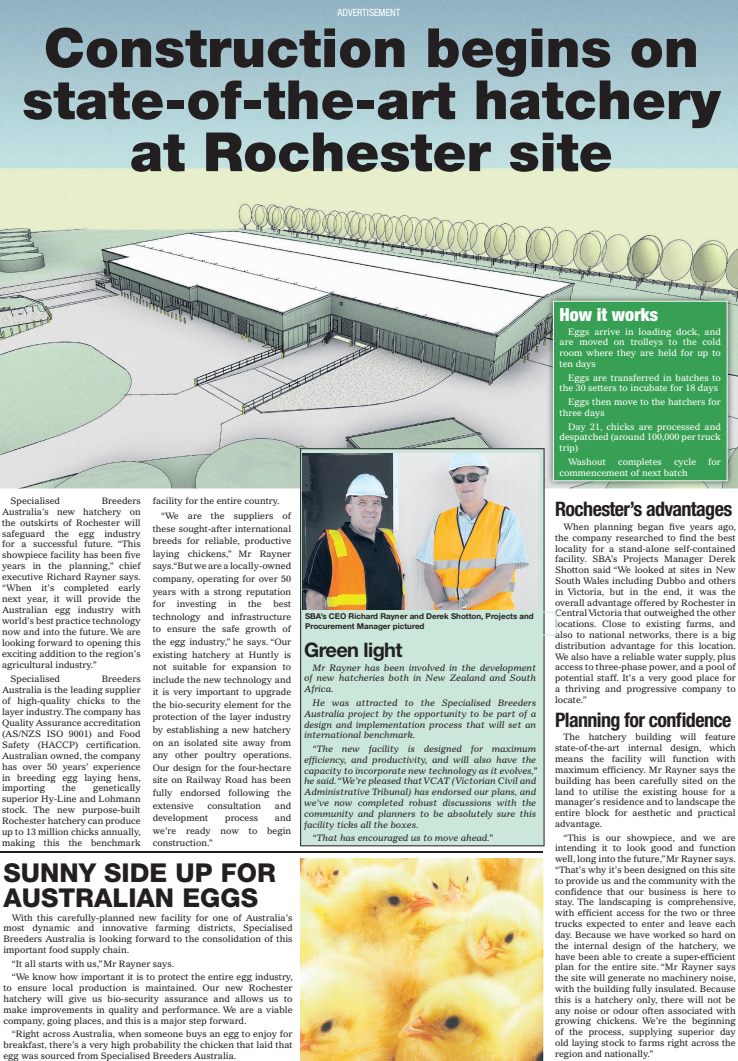
<style>
.page{position:relative;width:738px;height:1061px;background:#fff}
.page>*{position:absolute;margin:0;border:0;box-sizing:border-box;transform-origin:0 0}
.t1{font:900 54px/52px "Helvetica Neue";color:#231f20;text-align:center}
.t2{font:800 26px/25px "Helvetica Neue";color:#231f20}
.t3{font:700 condensed 20px "Helvetica Neue";letter-spacing:-.03em;color:#231f20}
.t4{font:700 20px "Helvetica Neue";letter-spacing:-.03em;color:#231f20}
.t5{font:900 condensed 18px "Helvetica Neue";color:#fff}
.t6{font:condensed 10px "Helvetica Neue";color:#fff}
.t7{font:9px/10.8px "Gazette LH";color:#231f20;text-align:justify}
.t8{font:italic 9px/10.8px "Gazette LH";color:#231f20;text-align:justify}
.t9{font:9px/10.8px "Gazette LH";color:#fff;text-align:justify}
.t10{font:700 8px/9.6px "Helvetica Neue";color:#231f20}
</style>
<div class="page">
<img style="left:0;top:0;width:737px;height:488px">
<div style="left:300px;top:448px;width:244px;height:398px;background:#cbe7d9"></div>
<img style="left:546px;top:294px;width:187px;height:193px">
<div style="left:552px;top:300px;width:175px;height:181px;background:#38a054"></div>
<div style="left:304px;top:611px;width:252px;height:24px;background:#cbe7d9"></div>
<img style="left:300px;top:858px;width:243px;height:202px">
<hr style="left:0;top:851px;width:541px;height:1px;background:#231f20">
<img style="left:303px;top:454px;width:236px;height:155px">
<p class="t6" style="left:337px;top:7px;width:64px">ADVERTISEMENT</p>
<h1 class="t1" style="left:22px;top:22px;width:699px">Construction begins on state-of-the-art hatchery at Rochester site</h1>
<p class="t7" style="left:2px;top:494px;width:140px;text-indent:100px">Breeders Australia’s new hatchery on the outskirts of Rochester will safeguard the egg industry for a successful future. “This showpiece facility has been five years in the planning,” chief executive Richard Rayner says. “When it’s completed early next year, it will provide the Australian egg industry with world’s best practice technology now and into the future. We are looking forward to opening this exciting addition to the region’s agricultural industry.”</p>
<p class="t7" style="left:11px;top:673px;width:51px">Specialised</p>
<p class="t7" style="left:11px;top:495px;width:51px">Specialised</p>
<p class="t7" style="left:2px;top:673px;width:140px;text-indent:100px">Breeders Australia is the leading supplier of high-quality chicks to the layer industry. The company has Quality Assurance accreditation (AS/NZS ISO 9001) and Food Safety (HACCP) certification.<br>Australian owned, the company has over 50 years’ experience in breeding egg laying hens, importing</p>
<p class="t7" style="left:2px;top:782px;width:140px;text-indent:91px">genetically superior Hy-Line and Lohmann stock. The new purpose-built Rochester hatchery can produce up to 13 million chicks annually, making this the benchmark</p>
<p class="t7" style="left:62px;top:782px;width:15px">the</p>
<p class="t7" style="left:161px;top:492px;width:131px;line-height:15.4px;text-indent:-9px">facility for the entire country. “We are the suppliers of</p>
<p class="t7" style="left:152px;top:522px;width:140px;line-height:12.6px">these sought-after international breeds for reliable, productive laying chickens,” Mr Rayner says. “But we are a locally-owned company, operating for over 50 years with a strong reputation for</p>
<p class="t7" style="left:152px;top:597px;width:140px;line-height:12.6px;text-indent:121px">best technology and infrastructure to ensure the safe growth of the egg industry,” he says. “Our existing hatchery at Huntly is not suitable for expansion to include the new technology and it is very important to upgrade the bio-security element for the protection of the layer industry by establishing a new hatchery on an isolated site away from any other poultry operations.<br>Our design for the four-hectare site on Railway Road has been fully endorsed following the extensive</p>
<p class="t7" style="left:177px;top:598px;width:41px">investing</p>
<p class="t7" style="left:228px;top:598px;width:10px">in</p>
<p class="t7" style="left:248px;top:598px;width:15px">the</p>
<p class="t7" style="left:207px;top:799px;width:55px">consultation</p>
<p class="t7" style="left:275px;top:799px;width:18px">and</p>
<p class="t7" style="left:152px;top:812px;width:57px">development</p>
<p class="t7" style="left:225px;top:812px;width:34px">process</p>
<p class="t7" style="left:152px;top:811px;width:140px;line-height:12.6px;text-indent:122px">and we’re ready now to begin construction.”</p>
<h2 class="t2" style="left:3px;top:859px;width:274px">SUNNY SIDE UP FOR<br>AUSTRALIAN EGGS</h2>
<p class="t7" style="left:3px;top:911px;width:290px;text-indent:9px">With this carefully-planned new facility for one of Australia’s most dynamic and innovative farming districts, Specialised Breeders Australia is looking forward to the consolidation of this important food supply chain.</p>
<p class="t7" style="left:12px;top:956px;width:282px;line-height:13.6px">“It all starts with us,” Mr Rayner says.<br>“We know how important it is to protect the entire egg industry,</p>
<p class="t7" style="left:3px;top:982px;width:290px">to ensure local production is maintained. Our new Rochester hatchery will give us bio-security assurance and allows us to make improvements in quality and performance. We are a viable company, going places, and this is a major step forward.</p>
<p class="t7" style="left:3px;top:1028px;width:290px;text-indent:9px">“Right across Australia, when someone buys an egg to enjoy for breakfast, there’s a very high probability the chicken that laid that egg was sourced from Specialised Breeders Australia.</p>
<p class="t10" style="left:305px;top:611px;width:230px">SBA’s CEO Richard Rayner and Derek Shotton, Projects and<br>Procurement Manager pictured</p>
<h3 class="t4" style="left:304px;top:637px;width:100px">Green light</h3>
<p class="t8" style="left:304px;top:661px;width:233px;text-indent:9px">Mr Rayner has been involved in the development of new hatcheries both in New Zealand and South Africa.</p>
<p class="t8" style="left:304px;top:697px;width:233px;text-indent:9px">He was attracted to the Specialised Breeders Australia project by the opportunity to be part of a design and implementation process that will set an international benchmark.</p>
<p class="t8" style="left:304px;top:743px;width:234px;text-align:left;text-indent:9px">“The new facility is designed for maximum efficiency, and productivity, and will also have the capacity to incorporate new technology as it evolves,” he said. “We’re pleased that VCAT (Victorian Civil and Administrative Tribunal) has endorsed our plans, and we’ve now completed robust discussions with the community and planners to be absolutely sure this facility ticks all the boxes.</p>
<p class="t8" style="left:312px;top:832px;width:182px">“That has encouraged us to move ahead.”</p>
<h3 class="t5" style="left:559px;top:303px;width:100px">How it works</h3>
<p class="t9" style="left:559px;top:326px;width:163px;text-indent:9px">Eggs arrive in loading dock, and are moved on trolleys to the cold room where they are held for up to ten days</p>
<p class="t9" style="left:559px;top:372px;width:163px;text-indent:9px">Eggs are transferred in batches to the 30 setters to incubate for 18 days</p>
<p class="t9" style="left:559px;top:396px;width:163px;text-indent:9px">Eggs then move to the hatchers for three days</p>
<p class="t9" style="left:559px;top:421px;width:163px;text-indent:9px">Day 21, chicks are processed and despatched (around 100,000 per truck trip)</p>
<p class="t9" style="left:567px;top:456px;width:39px">Washout</p>
<p class="t9" style="left:617px;top:456px;width:45px">completes</p>
<p class="t9" style="left:673px;top:456px;width:24px">cycle</p>
<p class="t9" style="left:707px;top:456px;width:14px">for</p>
<p class="t9" style="left:559px;top:467px;width:130px">commencement of next batch</p>
<h3 class="t3" style="left:554px;top:497px;width:178px">Rochester’s advantages</h3>
<p class="t7" style="left:554px;top:521px;width:182px;text-indent:9px">When planning began five years ago, the company researched to find the best locality for a stand-alone self-contained facility. SBA’s Projects Manager Derek Shotton said “We looked at sites in New South Wales including Dubbo and others in Victoria, but in the end, it was the overall advantage offered by Rochester in Central Victoria that outweighed the other locations. Close to existing farms, and also to national networks, there is a big distribution advantage for this location.<br>We also have a reliable water supply, plus access to three-phase power, and a pool of potential staff. It’s a very good place for a thriving and progressive company to locate.”</p>
<h3 class="t3" style="left:554px;top:707px;width:178px">Planning for confidence</h3>
<p class="t7" style="left:554px;top:731px;width:182px;text-indent:9px">The hatchery building will feature state-of-the-art internal design, which means the facility will function with maximum efficiency. Mr Rayner says the building has been carefully sited on the land to utilise the existing house for a manager’s residence and to landscape the entire block for aesthetic and practical advantage.</p>
<p class="t7" style="left:554px;top:831px;width:182px;text-indent:9px">“This is our showpiece, and we are intending it to look good and function well, long into the future,”Mr Rayner says. “That’s why it’s been designed on this site to provide us and the community with the confidence that our business is here to stay. The landscaping is comprehensive, with efficient access for the two or three trucks expected to enter and leave each day. Because we have worked so hard on the internal design of the hatchery, we have been able to create a super-efficient plan for the entire site. “Mr Rayner says the site will generate no machinery noise, with the building fully insulated. Because this is a hatchery only, there will not be any noise or odour often associated with growing chickens. We’re the beginning of the process, supplying superior day old laying stock to farms right across the region and nationally.”</p>
</div>
